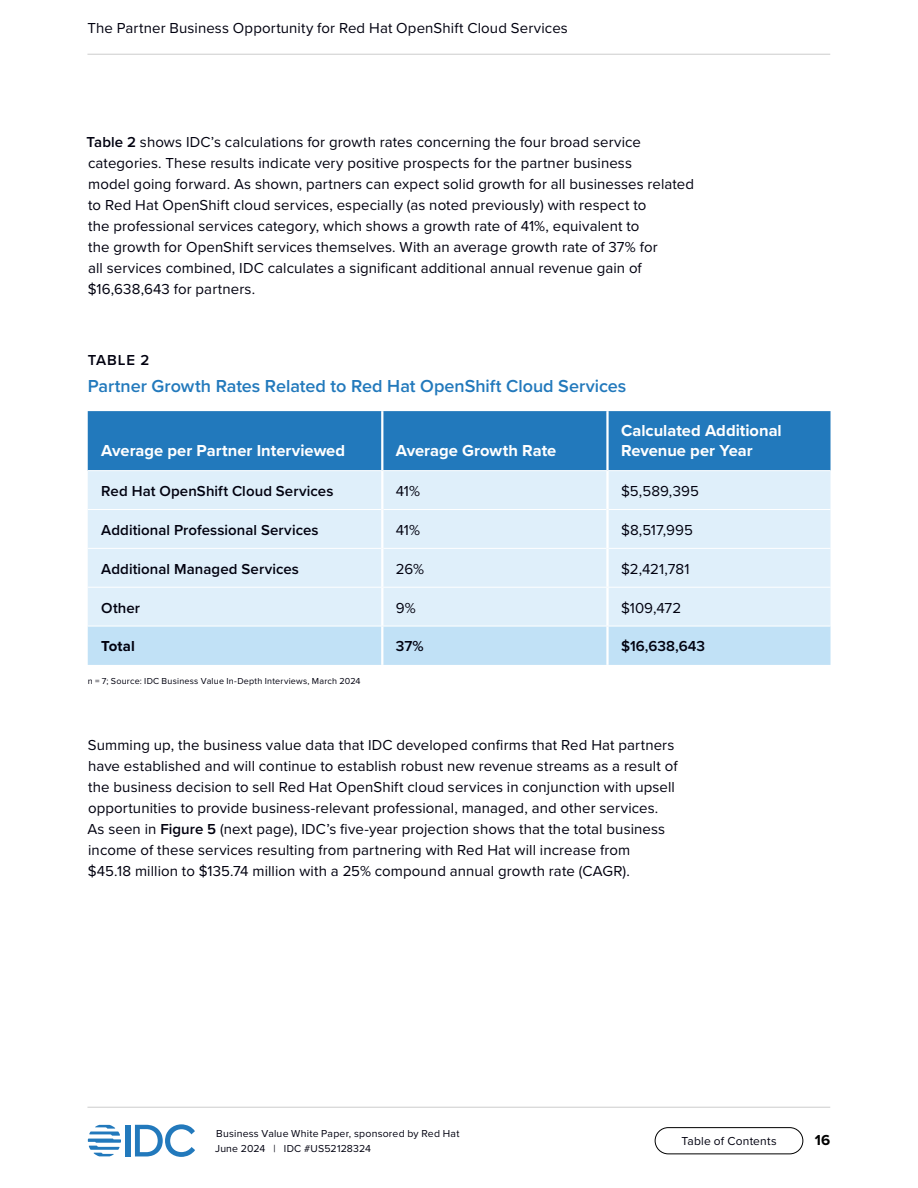
<style>
.page{position:relative;width:918px;height:1188px;background:#fff}
.page>*{position:absolute;margin:0;border:0;box-sizing:border-box;transform-origin:0 0}
.t1{font:600 18px "Proxima Nova";letter-spacing:-.005em;color:#2279bc}
.t2{font:700 16.5px/19.5px "Proxima Nova";color:#fff}
.t3{font:15px/21px "Proxima Nova";letter-spacing:.005em;color:#01010f}
.t4{font:600 15px "Proxima Nova";letter-spacing:.005em;color:#01010f}
.t5{font:700 15px "Proxima Nova";letter-spacing:.005em;color:#01010f}
.t6{font:700 15px "Proxima Nova";color:#000}
.t7{font:12px "Proxima Nova";letter-spacing:.015em;color:#01010f}
.t8{font:10.5px/15px "Proxima Nova";letter-spacing:.02em;color:#01010f}
.t9{font:9px "Proxima Nova";letter-spacing:.025em;color:#01010f}
.s1{font-weight:600}
</style>
<div class="page">
<div style="left:655px;top:1127px;width:148px;height:27px;border:1px solid #000;border-radius:13px"></div>
<hr style="left:87px;top:54px;width:743px;height:1px;background:#ccc">
<hr style="left:87px;top:1107px;width:743px;height:1px;background:#ccc">
<div style="left:126px;top:1125px;width:5px;height:31px;background:#2279bc"></div>
<svg style="left:135px;top:1124px;width:60px;height:33px"></svg>
<svg style="left:88px;top:1125px;width:33px;height:31px"></svg>
<div style="left:88px;top:411px;width:743px;height:59px;background:#2279bc"></div>
<div style="left:88px;top:471px;width:743px;height:155px;background:#dfeffa"></div>
<div style="left:88px;top:627px;width:743px;height:38px;background:#c1e1f6"></div>
<hr style="left:606px;top:411px;width:3px;height:59px;background:#fff">
<hr style="left:609px;top:509px;width:222px;height:1px;background:#fff">
<hr style="left:88px;top:548px;width:293px;height:1px;background:#fff">
<hr style="left:383px;top:548px;width:223px;height:1px;background:#fff">
<hr style="left:609px;top:548px;width:222px;height:1px;background:#fff">
<hr style="left:381px;top:411px;width:2px;height:59px;background:#fff">
<hr style="left:88px;top:509px;width:293px;height:1px;background:#fff">
<hr style="left:383px;top:509px;width:223px;height:1px;background:#fff">
<hr style="left:88px;top:587px;width:294px;height:1px;background:#fff">
<hr style="left:606px;top:626px;width:3px;height:39px;background:#fff">
<hr style="left:381px;top:471px;width:2px;height:39px;background:#fff">
<hr style="left:381px;top:510px;width:2px;height:38px;background:#fff">
<hr style="left:381px;top:548px;width:2px;height:39px;background:#fff">
<hr style="left:381px;top:588px;width:2px;height:38px;background:#fff">
<hr style="left:606px;top:471px;width:3px;height:39px;background:#fff">
<hr style="left:606px;top:510px;width:3px;height:38px;background:#fff">
<hr style="left:606px;top:548px;width:3px;height:39px;background:#fff">
<hr style="left:606px;top:588px;width:3px;height:38px;background:#fff">
<hr style="left:608px;top:587px;width:223px;height:1px;background:#fff">
<hr style="left:382px;top:587px;width:226px;height:1px;background:#fff">
<hr style="left:381px;top:626px;width:2px;height:39px;background:#fff">
<p class="t3" style="left:87px;top:17px;width:482px">The Partner Business Opportunity for Red Hat OpenShift Cloud Services</p>
<p class="t3" style="left:87px;top:131px;width:609px"><span class="s1">Table 2</span> shows IDC’s calculations for growth rates concerning the four broad service categories. These results indicate very positive prospects for the partner business<br>model going forward. As shown, partners can expect solid growth for all businesses related to Red Hat OpenShift cloud services, especially (as noted previously) with respect to<br>the professional services category, which shows a growth rate of 41%, equivalent to<br>the growth for OpenShift services themselves. With an average growth rate of 37% for<br>all services combined, IDC calculates a significant additional annual revenue gain of $16,638,643 for partners.</p>
<p class="t4" style="left:88px;top:349px;width:63px">TABLE 2</p>
<p class="t1" style="left:88px;top:373px;width:540px">Partner Growth Rates Related to Red Hat OpenShift Cloud Services</p>
<p class="t2" style="left:101px;top:440px;width:245px">Average per Partner Interviewed</p>
<p class="t2" style="left:396px;top:440px;width:162px">Average Growth Rate</p>
<p class="t2" style="left:621px;top:421px;width:162px">Calculated Additional<br>Revenue per Year</p>
<p class="t4" style="left:101px;top:480px;width:234px">Red Hat OpenShift Cloud Services</p>
<p class="t3" style="left:396px;top:480px;width:26px">41%</p>
<p class="t3" style="left:621px;top:480px;width:79px">$5,589,395</p>
<p class="t4" style="left:101px;top:519px;width:219px">Additional Professional Services</p>
<p class="t3" style="left:396px;top:519px;width:26px">41%</p>
<p class="t3" style="left:621px;top:519px;width:73px">$8,517,995</p>
<p class="t4" style="left:101px;top:558px;width:199px">Additional Managed Services</p>
<p class="t3" style="left:396px;top:558px;width:30px">26%</p>
<p class="t3" style="left:621px;top:558px;width:70px">$2,421,781</p>
<p class="t4" style="left:101px;top:596px;width:40px">Other</p>
<p class="t3" style="left:396px;top:596px;width:21px">9%</p>
<p class="t3" style="left:621px;top:596px;width:62px">$109,472</p>
<p class="t5" style="left:101px;top:635px;width:35px">Total</p>
<p class="t4" style="left:396px;top:635px;width:29px">37%</p>
<p class="t4" style="left:621px;top:635px;width:86px">$16,638,643</p>
<p class="t9" style="left:88px;top:674px;width:274px">n = 7; Source: IDC Business Value In-Depth Interviews, March 2024</p>
<p class="t3" style="left:87px;top:734px;width:592px">Summing up, the business value data that IDC developed confirms that Red Hat partners have established and will continue to establish robust new revenue streams as a result of the business decision to sell Red Hat OpenShift cloud services in conjunction with upsell opportunities to provide business-relevant professional, managed, and other services.<br>As seen in <span class="s1">Figure 5</span> (next page), IDC’s five-year projection shows that the total business income of these services resulting from partnering with Red Hat will increase from<br>$45.18 million to $135.74 million with a 25% compound annual growth rate (CAGR).</p>
<p class="t8" style="left:215px;top:1126px;width:246px">Business Value White Paper, sponsored by Red Hat<br>June 2024 | IDC #US52128324</p>
<p class="t7" style="left:681px;top:1132px;width:97px">Table of Contents</p>
<p class="t6" style="left:815px;top:1129px;width:17px">16</p>
</div>
